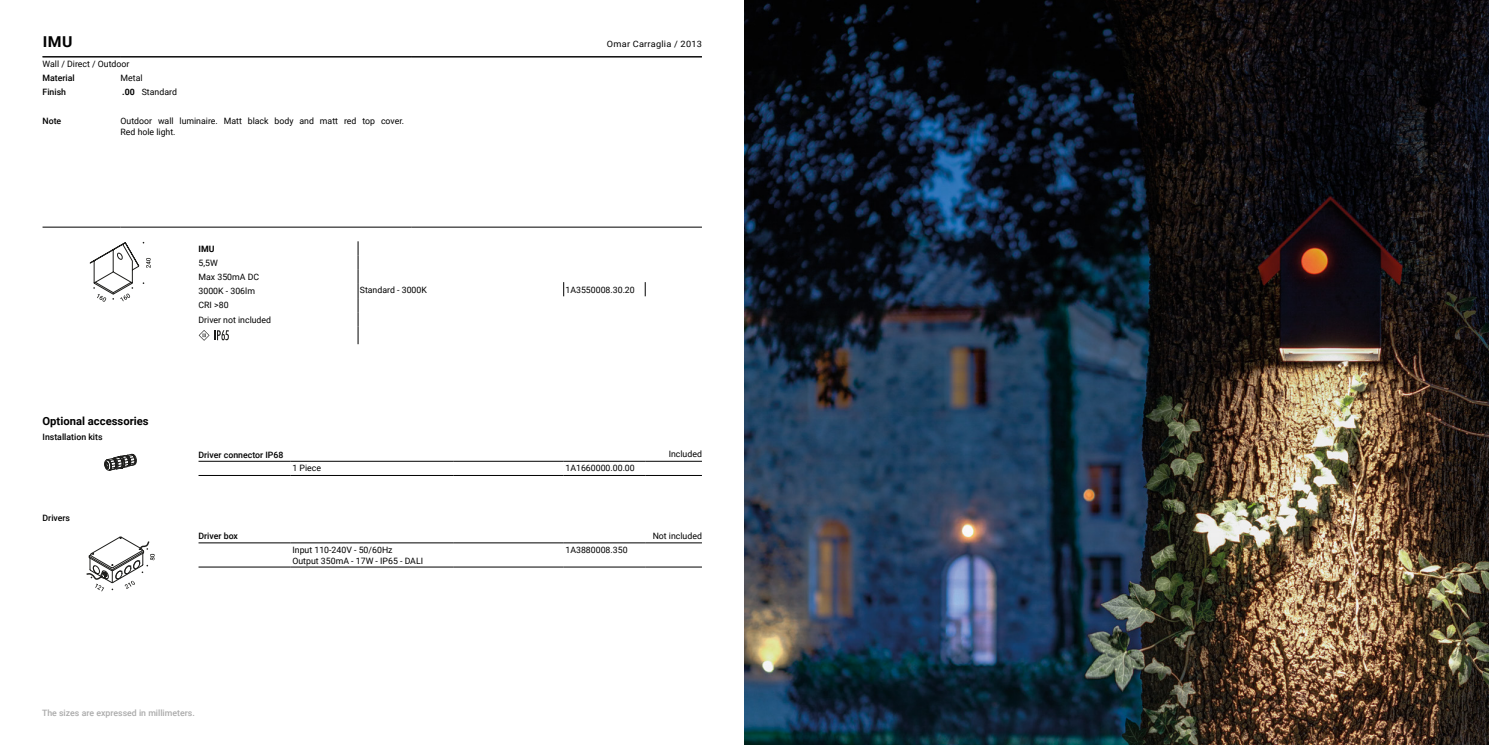
<style>
.page{position:relative;width:1489px;height:745px;background:#fff}
.page>*{position:absolute;margin:0;border:0;box-sizing:border-box;transform-origin:0 0}
.PRODOTTO_designer_anno{font:700 15px "Roboto";color:#000;scale:1.05 1}
.ACCESSORI_tipo{font:700 11.25px "Roboto";color:#000}
.PRODOTTO_descrizione_standard_prima_ling{font:8.75px/11.2px "Roboto";color:#000}
.PRODOTTO_codici{font:8.75px/10.5px "Roboto";color:#000}
.PRODOTTO_dati_tecnici{font:8.75px "Roboto";color:#000}
.PRODOTTO_descrizione_standard_prima_ling-2{font:500 8.75px "Roboto";color:#000}
.t1{font:500 8.75px "Roboto";color:#aaa}
.ACCESSORI_categoria{font:500 8.75px "Roboto";color:#000}
.PRODOTTO_filtri{font:8.75px "Roboto";color:#000}
.PRODOTTO_price{font:8.75px "Roboto";color:#000}
.PRODOTTO_designer_anno-2{font:8.75px "Roboto";letter-spacing:.025em;color:#000;scale:1.05 1}
.PRODOTTO_descrizione_standard_prima_ling-3{font:700 8.75px "Roboto";color:#000}
.PRODOTTO_intestazione_note{font:500 8.75px "Roboto";color:#000}
</style>
<div class="page">
<img style="left:744px;top:0;width:744px;height:744px">
<hr style="left:43px;top:56px;width:659px;height:1px;background:#000">
<hr style="left:43px;top:57px;width:77px;height:1px;background:#000">
<hr style="left:120px;top:57px;width:291px;height:1px;background:#000">
<hr style="left:411px;top:57px;width:291px;height:1px;background:#000">
<hr style="left:43px;top:227px;width:77px;height:1px;background:#000">
<hr style="left:120px;top:227px;width:291px;height:1px;background:#000">
<hr style="left:411px;top:227px;width:291px;height:1px;background:#000">
<svg style="left:90px;top:242px;width:61px;height:59px"></svg>
<svg style="left:358px;top:241px;width:1px;height:103px"></svg>
<svg style="left:199px;top:330px;width:10px;height:10px"></svg>
<svg style="left:215px;top:330px;width:14px;height:10px"></svg>
<svg style="left:563px;top:282px;width:1px;height:14px"></svg>
<svg style="left:645px;top:282px;width:1px;height:14px"></svg>
<svg style="left:104px;top:453px;width:33px;height:17px"></svg>
<hr style="left:198px;top:475px;width:93px;height:1px;background:#000">
<hr style="left:291px;top:475px;width:163px;height:1px;background:#000">
<hr style="left:454px;top:475px;width:109px;height:1px;background:#000">
<hr style="left:563px;top:475px;width:82px;height:1px;background:#000">
<hr style="left:645px;top:475px;width:57px;height:1px;background:#000">
<hr style="left:198px;top:461px;width:93px;height:1px;background:#000">
<hr style="left:291px;top:461px;width:163px;height:1px;background:#000">
<hr style="left:454px;top:461px;width:109px;height:1px;background:#000">
<hr style="left:563px;top:461px;width:82px;height:1px;background:#000">
<hr style="left:645px;top:461px;width:57px;height:1px;background:#000">
<svg style="left:86px;top:536px;width:69px;height:55px"></svg>
<hr style="left:198px;top:566px;width:93px;height:1px;background:#000">
<hr style="left:291px;top:566px;width:163px;height:1px;background:#000">
<hr style="left:454px;top:566px;width:109px;height:1px;background:#000">
<hr style="left:563px;top:566px;width:82px;height:1px;background:#000">
<hr style="left:645px;top:566px;width:57px;height:1px;background:#000">
<hr style="left:198px;top:542px;width:93px;height:1px;background:#000">
<hr style="left:291px;top:542px;width:163px;height:1px;background:#000">
<hr style="left:454px;top:542px;width:109px;height:1px;background:#000">
<hr style="left:563px;top:542px;width:82px;height:1px;background:#000">
<hr style="left:645px;top:542px;width:57px;height:1px;background:#000">
<p class="PRODOTTO_designer_anno" style="left:43px;top:31px;width:30px">IMU</p>
<p class="PRODOTTO_designer_anno-2" style="left:607px;top:37px;width:92px">Omar Carraglia / 2013</p>
<p class="PRODOTTO_filtri" style="left:43px;top:58px;width:88px">Wall / Direct / Outdoor</p>
<p class="PRODOTTO_descrizione_standard_prima_ling-2" style="left:43px;top:72px;width:34px">Material</p>
<p class="PRODOTTO_descrizione_standard_prima_ling" style="left:120px;top:72px;width:24px">Metal</p>
<p class="PRODOTTO_descrizione_standard_prima_ling-2" style="left:43px;top:86px;width:25px">Finish</p>
<p class="PRODOTTO_descrizione_standard_prima_ling-3" style="left:122px;top:86px;width:14px">.00</p>
<p class="PRODOTTO_descrizione_standard_prima_ling" style="left:142px;top:86px;width:37px">Standard</p>
<p class="PRODOTTO_intestazione_note" style="left:43px;top:114px;width:20px">Note</p>
<p class="PRODOTTO_descrizione_standard_prima_ling" style="left:120px;top:115px;width:285px">Outdoor wall luminaire. Matt black body and matt red top cover.<br>Red hole light.</p>
<p class="ACCESSORI_tipo" style="left:43px;top:413px;width:108px">Optional accessories</p>
<p class="ACCESSORI_categoria" style="left:43px;top:430px;width:62px">Installation kits</p>
<p class="ACCESSORI_categoria" style="left:43px;top:512px;width:29px">Drivers</p>
<p class="PRODOTTO_descrizione_standard_prima_ling-3" style="left:198px;top:242px;width:17px">IMU</p>
<p class="PRODOTTO_dati_tecnici" style="left:198px;top:256px;width:21px">5,5W</p>
<p class="PRODOTTO_dati_tecnici" style="left:198px;top:271px;width:62px">Max 350mA DC</p>
<p class="PRODOTTO_dati_tecnici" style="left:198px;top:285px;width:58px">3000K - 306lm</p>
<p class="PRODOTTO_dati_tecnici" style="left:198px;top:299px;width:32px">CRI &gt;80</p>
<p class="PRODOTTO_dati_tecnici" style="left:198px;top:313px;width:74px">Driver not included</p>
<p class="PRODOTTO_dati_tecnici" style="left:360px;top:283px;width:69px">Standard - 3000K</p>
<p class="PRODOTTO_codici" style="left:565px;top:283px;width:71px">1A3550008.30.20</p>
<p class="PRODOTTO_descrizione_standard_prima_ling-2" style="left:198px;top:448px;width:86px">Driver connector IP68</p>
<p class="PRODOTTO_price" style="left:668px;top:448px;width:35px">Included</p>
<p class="PRODOTTO_codici" style="left:292px;top:462px;width:30px">1 Piece</p>
<p class="PRODOTTO_descrizione_standard_prima_ling" style="left:565px;top:462px;width:71px">1A1660000.00.00</p>
<p class="PRODOTTO_descrizione_standard_prima_ling-2" style="left:198px;top:529px;width:41px">Driver box</p>
<p class="PRODOTTO_price" style="left:652px;top:529px;width:51px">Not included</p>
<p class="PRODOTTO_codici" style="left:292px;top:544px;width:132px">Input 110-240V - 50/60Hz<br>Output 350mA - 17W - IP65 - DALI</p>
<p class="PRODOTTO_descrizione_standard_prima_ling" style="left:565px;top:543px;width:64px">1A3880008.350</p>
<p class="t1" style="left:42px;top:706px;width:154px">The sizes are expressed in millimeters.</p>
</div>
